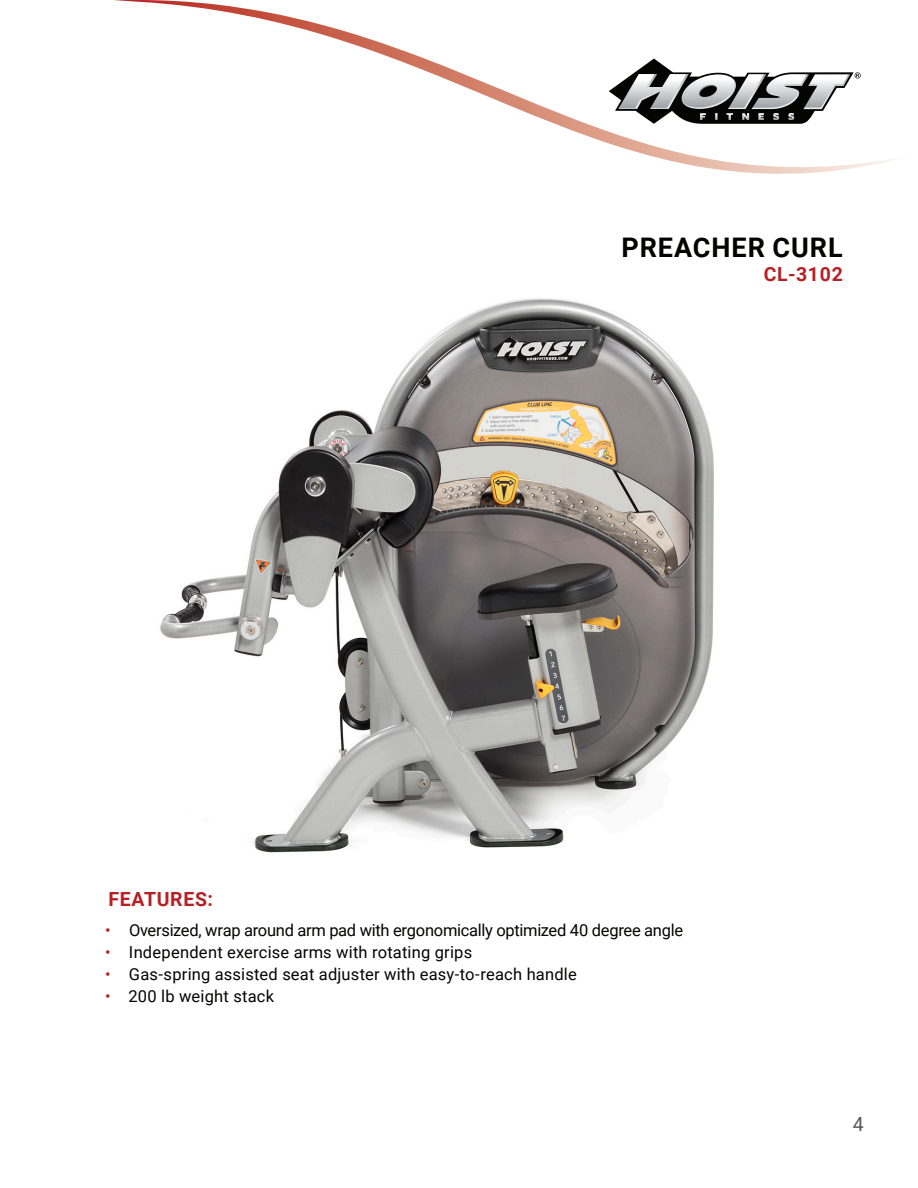
<style>
.page{position:relative;width:918px;height:1188px;background:#fff}
.page>*{position:absolute;margin:0;border:0;box-sizing:border-box;transform-origin:0 0}
.t1{font:700 27px "Roboto";letter-spacing:.035em;color:#040503}
.Features{font:700 19.5px "Roboto";letter-spacing:.035em;color:#b62024}
.t2{font:19.5px "Roboto";color:#57585a}
.t3{font:16.5px "Roboto";letter-spacing:.01em;color:#040503}
.t4{font:16.5px "Roboto";letter-spacing:-.02em;color:#040503}
.s1{color:#b62024}
</style>
<div class="page">
<svg style="left:114px;top:0;width:790px;height:174px"></svg>
<svg style="left:609px;top:59px;width:252px;height:65px"></svg>
<img style="left:160px;top:298px;width:554px;height:555px">
<p class="t1" style="left:621px;top:229px;width:223px">PREACHER CURL</p>
<p class="Features" style="left:764px;top:260px;width:81px">CL-3102</p>
<p class="Features" style="left:108px;top:885px;width:106px">FEATURES:</p>
<p class="t4" style="left:105px;top:918px;width:580px"><span class="s1">•</span> Oversized, wrap around arm pad with ergonomically optimized 40 degree angle</p>
<p class="t3" style="left:105px;top:940px;width:369px"><span class="s1">•</span> Independent exercise arms with rotating grips</p>
<p class="t3" style="left:105px;top:963px;width:473px"><span class="s1">•</span> Gas-spring assisted seat adjuster with easy-to-reach handle</p>
<p class="t3" style="left:105px;top:985px;width:171px"><span class="s1">•</span> 200 lb weight stack</p>
<p class="t2" style="left:853px;top:1110px;width:12px">4</p>
</div>
